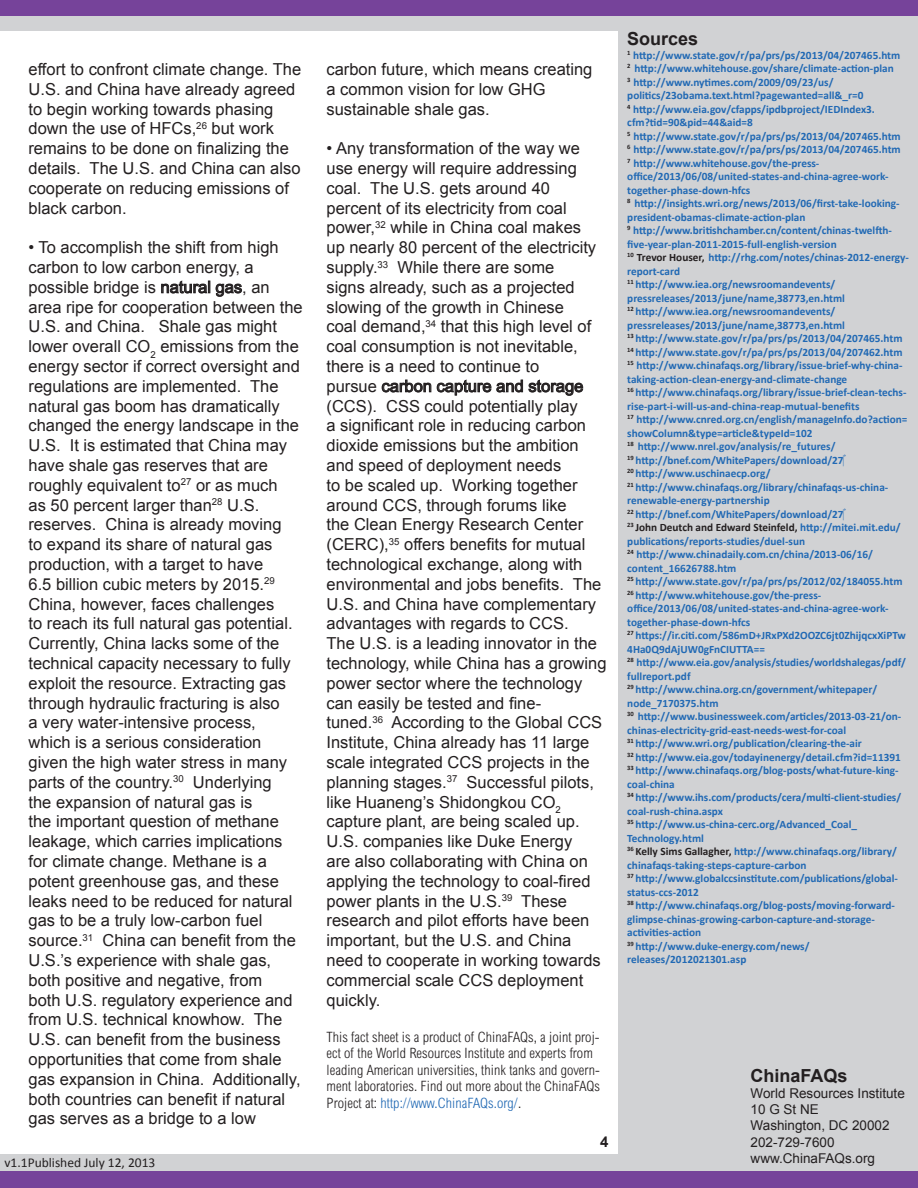
<style>
.page{position:relative;width:918px;height:1188px;background:#fff}
.page>*{position:absolute;margin:0;border:0;box-sizing:border-box;transform-origin:0 0}
.t1{font:700 18px "Arial";color:#231f20}
.t2{font:16.5px/19.8px "Arial";color:#231f20}
.t3{font:700 15px "Arial";color:#231f20}
.t4{font:300 condensed 14.25px/16.5px "Arial MT Std";letter-spacing:.005em;color:#231f20}
.t5{font:13.5px/16.2px "Arial";color:#231f20}
.t6{font:13.5px "Calibri";color:#231f20}
.t7{font:700 11.25px/13.5px "Calibri";color:#2169b4}
.s1{color:#2169b4}
.s2{color:#231f20}
</style>
<div class="page">
<svg style="left:161px;top:280px;width:81px;height:17px"></svg>
<svg style="left:382px;top:379px;width:49px;height:14px"></svg>
<svg style="left:437px;top:379px;width:146px;height:17px"></svg>
<div style="left:0;top:1154px;width:918px;height:17px;background:#d1d2d4"></div>
<div style="left:0;top:14px;width:918px;height:17px;background:#d1d2d4"></div>
<div style="left:0;top:1171px;width:918px;height:17px;background:#76439a"></div>
<div style="left:0;top:0;width:918px;height:16px;background:#76439a"></div>
<div style="left:618px;top:29px;width:300px;height:1126px;background:#d1d2d4"></div>
<p class="t2" style="left:28px;top:59px;width:274px">effort to confront climate change. The<br>U.S. and China have already agreed to begin working towards phasing down the use of HFCs,<sup>26</sup> but work remains to be done on finalizing the details. The U.S. and China can also cooperate on reducing emissions of black carbon.</p>
<p class="t2" style="left:28px;top:238px;width:276px">• To accomplish the shift from high carbon to low carbon energy, a possible bridge is natural gas, an area ripe for cooperation between the U.S. and China. Shale gas might lower overall CO<sub>2</sub> emissions from the energy sector if correct oversight and regulations are implemented. The natural gas boom has dramatically changed the energy landscape in the U.S. It is estimated that China may have shale gas reserves that are roughly equivalent to<sup>27</sup> or as much<br>as 50 percent larger than<sup>28</sup> U.S. reserves. China is already moving<br>to expand its share of natural gas production, with a target to have<br>6.5 billion cubic meters by 2015.<sup>29<br></sup>China, however, faces challenges<br>to reach its full natural gas potential.<br>Currently, China lacks some of the technical capacity necessary to fully exploit the resource. Extracting gas through hydraulic fracturing is also<br>a very water-intensive process,<br>which is a serious consideration given the high water stress in many parts of the country.<sup>30</sup> Underlying<br>the expansion of natural gas is<br>the important question of methane leakage, which carries implications for climate change. Methane is a potent greenhouse gas, and these leaks need to be reduced for natural gas to be a truly low-carbon fuel source.<sup>31</sup> China can benefit from the U.S.’s experience with shale gas, both positive and negative, from<br>both U.S. regulatory experience and from U.S. technical knowhow. The U.S. can benefit from the business opportunities that come from shale gas expansion in China. Additionally, both countries can benefit if natural gas serves as a bridge to a low</p>
<p class="t6" style="left:4px;top:1154px;width:152px">v1.1Published July 12, 2013</p>
<p class="t2" style="left:327px;top:59px;width:267px">carbon future, which means creating a common vision for low GHG sustainable shale gas.</p>
<p class="t2" style="left:327px;top:139px;width:282px">• Any transformation of the way we use energy will require addressing coal. The U.S. gets around 40 percent of its electricity from coal power,<sup>32</sup> while in China coal makes<br>up nearly 80 percent of the electricity supply.<sup>33</sup> While there are some<br>signs already, such as a projected slowing of the growth in Chinese<br>coal demand,<sup>34</sup> that this high level of coal consumption is not inevitable, there is a need to continue to<br>pursue carbon capture and storage (CCS). CSS could potentially play<br>a significant role in reducing carbon dioxide emissions but the ambition and speed of deployment needs<br>to be scaled up. Working together around CCS, through forums like<br>the Clean Energy Research Center (CERC),<sup>35</sup> offers benefits for mutual technological exchange, along with environmental and jobs benefits. The U.S. and China have complementary advantages with regards to CCS.<br>The U.S. is a leading innovator in the technology, while China has a growing power sector where the technology can easily be tested and fine-<br>tuned.<sup>36</sup> According to the Global CCS Institute, China already has 11 large scale integrated CCS projects in the planning stages.<sup>37</sup> Successful pilots, like Huaneng’s Shidongkou CO<sub>2 </sub>capture plant, are being scaled up.<br>U.S. companies like Duke Energy<br>are also collaborating with China on applying the technology to coal-fired power plants in the U.S.<sup>39</sup> These research and pilot efforts have been important, but the U.S. and China need to cooperate in working towards commercial scale CCS deployment quickly.</p>
<p class="t4" style="left:327px;top:1029px;width:275px">This fact sheet is a product of ChinaFAQs, a joint proj&shy;ect of the World Resources Institute and experts from leading American universities, think tanks and govern&shy;ment laboratories. Find out more about the ChinaFAQs Project at: <span class="s1">http://www.ChinaFAQs.org/</span>.</p>
<p class="t3" style="left:600px;top:1132px;width:10px">4</p>
<p class="t1" style="left:627px;top:27px;width:73px">Sources</p>
<p class="t7" style="left:627px;top:48px;width:283px"><sup>1</sup> http://www.state.gov/r/pa/prs/ps/2013/04/207465.htm<br><sup>2</sup> http://www.whitehouse.gov/share/climate-action-plan<br><sup>3</sup> http://www.nytimes.com/2009/09/23/us/ politics/23obama.text.html?pagewanted=all&amp;_r=0<br><sup>4</sup> http://www.eia.gov/cfapps/ipdbproject/IEDIndex3. cfm?tid=90&amp;pid=44&amp;aid=8<br><sup>5</sup> http://www.state.gov/r/pa/prs/ps/2013/04/207465.htm<br><sup>6</sup> http://www.state.gov/r/pa/prs/ps/2013/04/207465.htm<br><sup>7</sup> http://www.whitehouse.gov/the-press&shy;office/2013/06/08/united-states-and-china-agree-work&shy;together-phase-down-hfcs<br><sup>8</sup> http://insights.wri.org/news/2013/06/first-take-looking&shy;president-obamas-climate-action-plan<br><sup>9</sup> http://www.britishchamber.cn/content/chinas-twelfth&shy;five-year-plan-2011-2015-full-english-version<br><sup>10</sup> <span class="s2">Trevor Houser,</span> http://rhg.com/notes/chinas-2012-energy&shy;report-card<br><sup>11</sup> http://www.iea.org/newsroomandevents/ pressreleases/2013/june/name,38773,en.html<br><sup>12</sup> http://www.iea.org/newsroomandevents/ pressreleases/2013/june/name,38773,en.html<br><sup>13</sup> http://www.state.gov/r/pa/prs/ps/2013/04/207465.htm <sup>14</sup> http://www.state.gov/r/pa/prs/ps/2013/04/207462.htm <sup>15</sup> http://www.chinafaqs.org/library/issue-brief-why-china&shy;taking-action-clean-energy-and-climate-change<br><sup>16</sup> http://www.chinafaqs.org/library/issue-brief-clean-techs&shy;rise-part-i-will-us-and-china-reap-mutual-benefits<br><sup>17</sup> http://www.cnred.org.cn/english/manageInfo.do?action= showColumn&amp;type=article&amp;typeId=102<br><sup>18</sup> http://www.nrel.gov/analysis/re_futures/<br><sup>19</sup> http://bnef.com/WhitePapers/download/27<br><sup>20</sup> http://www.uschinaecp.org/<br><sup>21</sup> http://www.chinafaqs.org/library/chinafaqs-us-china&shy;renewable-energy-partnership<br><sup>22</sup> http://bnef.com/WhitePapers/download/27<br><sup>23</sup> <span class="s2">John Deutch and Edward Steinfeld,</span> http://mitei.mit.edu/ publications/reports-studies/duel-sun<br><sup>24</sup> http://www.chinadaily.com.cn/china/2013-06/16/ content_16626788.htm<br><sup>25</sup> http://www.state.gov/r/pa/prs/ps/2012/02/184055.htm <sup>26</sup> http://www.whitehouse.gov/the-press&shy;office/2013/06/08/united-states-and-china-agree-work&shy;together-phase-down-hfcs<br><sup>27</sup> https://ir.citi.com/586mD+JRxPXd2OOZC6jt0ZhijqcxXiPTw 4Ha0Q9dAjUW0gFnCIUTTA==<br><sup>28</sup> http://www.eia.gov/analysis/studies/worldshalegas/pdf/ fullreport.pdf<br><sup>29</sup> http://www.china.org.cn/government/whitepaper/ node_7170375.htm<br><sup>30</sup> http://www.businessweek.com/articles/2013-03-21/on&shy;chinas-electricity-grid-east-needs-west-for-coal<br><sup>31</sup> http://www.wri.org/publication/clearing-the-air<br><sup>32</sup> http://www.eia.gov/todayinenergy/detail.cfm?id=11391<br><sup>33</sup> http://www.chinafaqs.org/blog-posts/what-future-king&shy;coal-china<br><sup>34</sup> http://www.ihs.com/products/cera/multi-client-studies/ coal-rush-china.aspx<br><sup>35</sup> http://www.us-china-cerc.org/Advanced_Coal_ Technology.html<br><sup>36</sup> <span class="s2">Kelly Sims Gallagher,</span> http://www.chinafaqs.org/library/ chinafaqs-taking-steps-capture-carbon<br><sup>37</sup> http://www.globalccsinstitute.com/publications/global&shy;status-ccs-2012<br><sup>38</sup> http://www.chinafaqs.org/blog-posts/moving-forward&shy;glimpse-chinas-growing-carbon-capture-and-storage&shy;activities-action<br><sup>39</sup> http://www.duke-energy.com/news/ releases/2012021301.asp</p>
<p class="t1" style="left:751px;top:1063px;width:99px">ChinaFAQs</p>
<p class="t5" style="left:751px;top:1085px;width:156px">World Resources Institute<br>10 G St NE<br>Washington, DC 20002<br>202-729-7600 www.ChinaFAQs.org</p>
</div>
